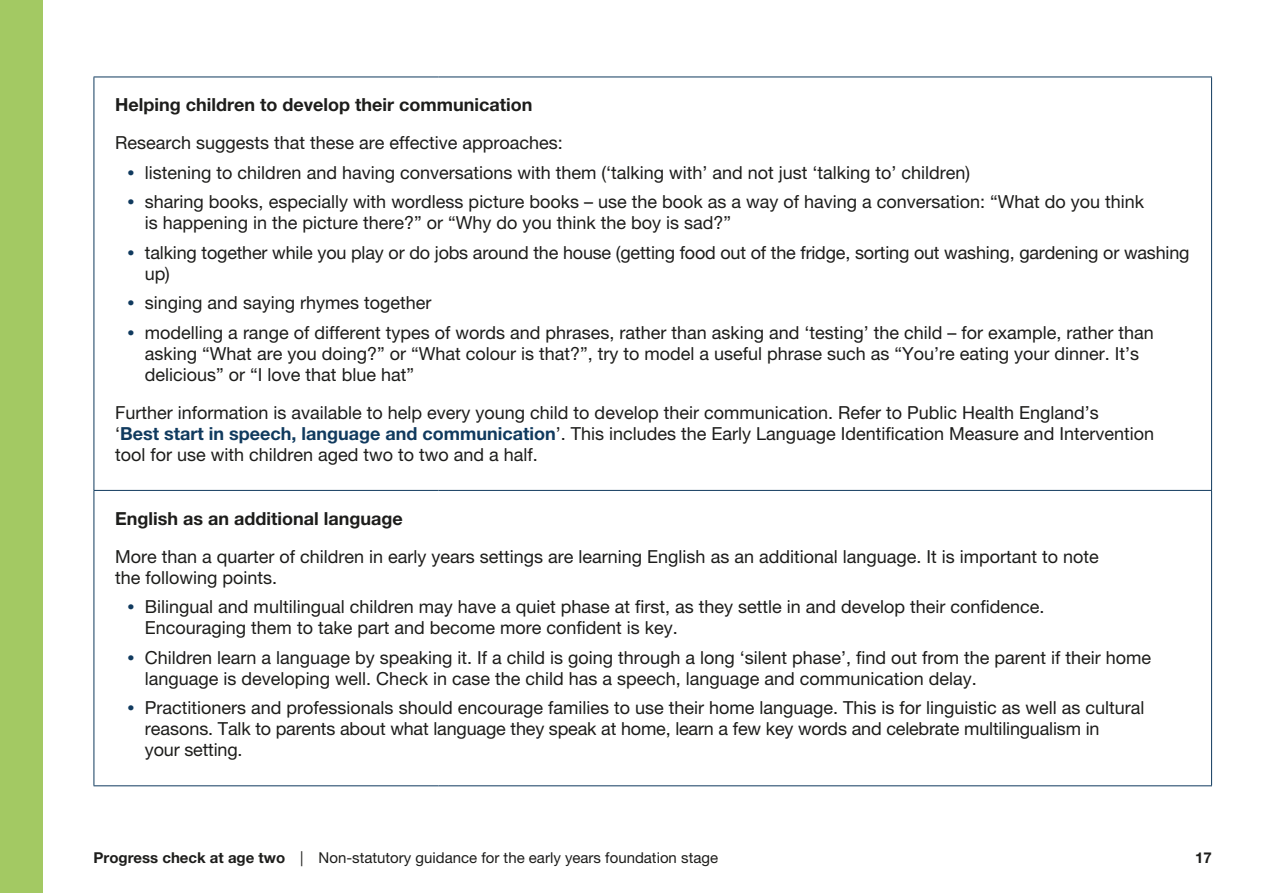
<style>
.page{position:relative;width:1263px;height:893px;background:#fff}
.page>*{position:absolute;margin:0;border:0;box-sizing:border-box;transform-origin:0 0}
.Body_12_14_roman_BLK{font:18px/21px "Helvetica Neue LT Pro";color:#1d1d1b}
.Body_12_14_roman_BLK-2{font:700 18px "Helvetica Neue LT Pro";color:#1d1d1b}
.t1{font:15px "Helvetica Neue LT Pro Roman 2";color:#1d1d1b}
.t2{font:700 15px "Helvetica Neue LT Pro";color:#1d1d1b}
.s1{font-family:"Arial";font-weight:700;color:#103a5e}
.s2{font-weight:700;color:#103a5e}
.s3{font-family:"Helvetica Neue LT Pro Bd 2"}
</style>
<div class="page">
<hr style="left:94px;top:77px;width:1px;height:413px;background:#103a5e">
<hr style="left:1211px;top:77px;width:1px;height:413px;background:#103a5e">
<hr style="left:94px;top:490px;width:344px;height:1px;background:#103a5e">
<hr style="left:94px;top:491px;width:1px;height:294px;background:#103a5e">
<hr style="left:438px;top:490px;width:774px;height:1px;background:#103a5e">
<hr style="left:1211px;top:491px;width:1px;height:294px;background:#103a5e">
<hr style="left:94px;top:785px;width:344px;height:1px;background:#103a5e">
<hr style="left:438px;top:785px;width:774px;height:1px;background:#103a5e">
<hr style="left:94px;top:77px;width:344px;height:1px;background:#103a5e">
<hr style="left:438px;top:77px;width:774px;height:1px;background:#103a5e">
<div style="left:0;top:0;width:43px;height:893px;background:#a3c963"></div>
<p class="Body_12_14_roman_BLK-2" style="left:115px;top:94px;width:419px">Helping children to develop their communication</p>
<p class="Body_12_14_roman_BLK" style="left:115px;top:132px;width:449px">Research suggests that these are effective approaches:</p>
<p class="Body_12_14_roman_BLK" style="left:128px;top:161px;width:844px"><span class="s1">•</span> listening to children and having conversations with them (‘talking with’ and not just ‘talking to’ children)</p>
<p class="Body_12_14_roman_BLK" style="left:145px;top:191px;width:1001px;text-indent:-17px"><span class="s1">•</span> sharing books, especially with wordless picture books – use the book as a way of having a conversation: “What do you think is happening in the picture there?” or “Why do you think the boy is sad?”</p>
<p class="Body_12_14_roman_BLK" style="left:145px;top:241px;width:1046px;text-indent:-17px"><span class="s1">•</span> talking together while you play or do jobs around the house (getting food out of the fridge, sorting out washing, gardening or washing up)</p>
<p class="Body_12_14_roman_BLK" style="left:128px;top:292px;width:305px"><span class="s1">•</span> singing and saying rhymes together</p>
<p class="Body_12_14_roman_BLK" style="left:145px;top:321px;width:1010px;text-indent:-17px"><span class="s1">•</span> modelling a range of different types of words and phrases, rather than asking and ‘testing’ the child – for example, rather than asking “What are you doing?” or “What colour is that?”, try to model a useful phrase such as “You’re eating your dinner. It’s delicious” or “I love that blue hat”</p>
<p class="Body_12_14_roman_BLK" style="left:115px;top:401px;width:1040px">Further information is available to help every young child to develop their communication. Refer to Public Health England’s<br>‘<span class="s2">Best start in speech, language and communication</span>’. This includes the Early Language Identification Measure and Intervention tool for use with children aged two to two and a half.</p>
<p class="Body_12_14_roman_BLK-2" style="left:115px;top:507px;width:289px">English as an additional language</p>
<p class="Body_12_14_roman_BLK" style="left:115px;top:545px;width:985px">More than a quarter of children in early years settings are learning English as an additional language. It is important to note the following points.</p>
<p class="Body_12_14_roman_BLK" style="left:145px;top:596px;width:901px;text-indent:-17px"><span class="s1">•</span> Bilingual and multilingual children may have a quiet phase at first, as they settle in and develop their confidence.<br>Encouraging them to take part and become more confident is key.</p>
<p class="Body_12_14_roman_BLK" style="left:145px;top:646px;width:1008px;text-indent:-17px"><span class="s1">•</span> Children learn a language by speaking it. If a child is going through a long ‘silent phase’, find out from the parent if their home language is developing well. Check in case the child has a speech, language and communication delay.</p>
<p class="Body_12_14_roman_BLK" style="left:145px;top:697px;width:1001px;text-indent:-17px"><span class="s1">•</span> Practitioners and professionals should encourage families to use their home language. This is for linguistic as well as cultural reasons. Talk to parents about what language they speak at home, learn a few key words and celebrate multilingualism in<br>your setting.</p>
<p class="t1" style="left:94px;top:849px;width:626px"><span class="s3">Progress check at age two</span> | Non-statutory guidance for the early years foundation stage</p>
<p class="t2" style="left:1195px;top:849px;width:18px">17</p>
</div>
